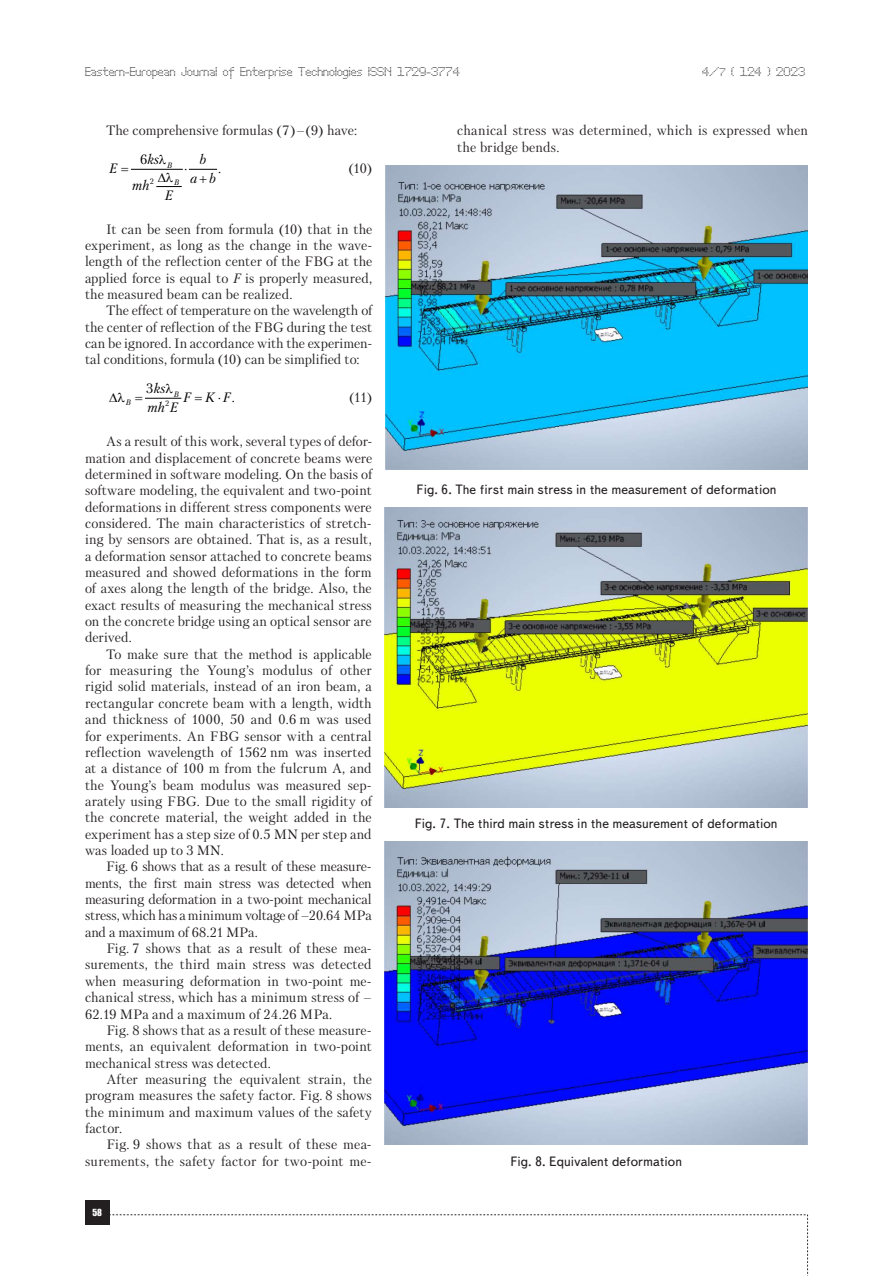
<style>
.page{position:relative;width:893px;height:1276px;background:#fff}
.page>*{position:absolute;margin:0;border:0;box-sizing:border-box;transform-origin:0 0}
.t1{font:13.5px/16.4px "Petersburg C";letter-spacing:.005em;color:#231f20;text-align:justify}
.t2{font:13.5px "Text Book C";color:#231f20}
.t3{font:italic 13.5px "Petersburg C";color:#000}
.t4{font:13.5px "Petersburg C";color:#000}
.t5{font:12px "Perfo";letter-spacing:.015em;color:#231f20}
.t6{font:9px "Impact";color:#fff}
.t7{font:italic 7.8px "Petersburg C";color:#000}
.t8{font:7.8px "Petersburg C";color:#000}
.s1{font-size:10.5px}
.s2{font-style:italic}
.s3{font-style:normal}
</style>
<div class="page">
<div style="left:85px;top:1200px;width:24px;height:24px;background:#231f20"></div>
<svg style="left:109px;top:1214px;width:699px;height:62px"></svg>
<hr style="left:131px;top:169px;width:51px;height:1px;background:#000">
<hr style="left:146px;top:398px;width:35px;height:1px;background:#000">
<img style="left:385px;top:166px;width:423px;height:303px">
<img style="left:385px;top:507px;width:423px;height:301px">
<img style="left:385px;top:841px;width:423px;height:303px">
<svg style="left:157px;top:168px;width:60px;height:19px"></svg>
<p class="t5" style="left:85px;top:65px;width:376px">Eastern-European Journal of Enterprise Technologies ISSN 1729-3774</p>
<p class="t5" style="left:702px;top:65px;width:104px">4/<span class="s1">7</span> ( 124 ) 2023</p>
<p class="t1" style="left:106px;top:122px;width:252px">The comprehensive formulas (7)<span class="s2">–</span>(9) have:</p>
<p class="t8" style="left:150px;top:176px;width:6px">2</p>
<p class="t3" style="left:140px;top:151px;width:20px"><span class="s3">6</span>ks</p>
<p class="t3" style="left:200px;top:151px;width:8px">b</p>
<p class="t7" style="left:167px;top:160px;width:7px">B</p>
<p class="t1" style="left:348px;top:160px;width:25px">(10)</p>
<p class="t3" style="left:109px;top:160px;width:9px">E</p>
<p class="t4" style="left:218px;top:160px;width:5px">.</p>
<p class="t3" style="left:190px;top:171px;width:27px">a b</p>
<p class="t3" style="left:132px;top:177px;width:19px">mh</p>
<p class="t7" style="left:174px;top:178px;width:7px">B</p>
<p class="t3" style="left:165px;top:188px;width:9px">E</p>
<p class="t1" style="left:85px;top:220px;width:289px;text-indent:21px">It can be seen from formula (10) that in the experiment, as long as the change in the wave&shy;length of the reflection center of the FBG at the applied force is equal to <span class="s2">F</span> is properly measured, the measured beam can be realized.</p>
<p class="t1" style="left:85px;top:302px;width:289px;text-indent:21px">The effect of temperature on the wavelength of the center of reflection of the FBG during the test can be ignored. In accordance with the experimen&shy;tal conditions, formula (10) can be simplified to:</p>
<p class="t8" style="left:165px;top:399px;width:6px">2</p>
<p class="t3" style="left:146px;top:380px;width:20px"><span class="s3">3</span>ks</p>
<p class="t7" style="left:174px;top:389px;width:7px">B</p>
<p class="t1" style="left:349px;top:388px;width:25px">(11)</p>
<p class="t1" style="left:85px;top:433px;width:289px;text-indent:21px">As a result of this work, several types of defor&shy;mation and displacement of concrete beams were determined in software modeling. On the basis of software modeling, the equivalent and two-point deformations in different stress components were considered. The main characteristics of stretch&shy;ing by sensors are obtained. That is, as a result, a deformation sensor attached to concrete beams measured and showed deformations in the form of axes along the length of the bridge. Also, the exact results of measuring the mechanical stress on the concrete bridge using an optical sensor are derived.</p>
<p class="t1" style="left:85px;top:646px;width:288px;text-indent:21px">To make sure that the method is applicable for measuring the Young’s modulus of other rigid solid materials, instead of an iron beam, a rectangular concrete beam with a length, width and thickness of 1000, 50 and 0.6 m was used for experiments. An FBG sensor with a central reflection wavelength of 1562 nm was inserted at a distance of 100 m from the fulcrum A, and the Young’s beam modulus was measured sep&shy;arately using FBG. Due to the small rigidity of the concrete material, the weight added in the experiment has a step size of 0.5 MN per step and was loaded up to 3 MN.</p>
<p class="t1" style="left:85px;top:858px;width:288px;text-indent:21px">Fig. 6 shows that as a result of these measure&shy;ments, the first main stress was detected when measuring deformation in a two-point mechanical stress, which has a minimum voltage of –20.64 MPa and a maximum of 68.21 MPa.</p>
<p class="t1" style="left:85px;top:940px;width:288px;text-indent:21px">Fig. 7 shows that as a result of these mea&shy;surements, the third main stress was detected when measuring deformation in two-point me&shy;chanical stress, which has a minimum stress of – 62.19 MPa and a maximum of 24.26 MPa.</p>
<p class="t1" style="left:85px;top:1022px;width:288px;text-indent:21px">Fig. 8 shows that as a result of these measure&shy;ments, an equivalent deformation in two-point mechanical stress was detected.</p>
<p class="t1" style="left:85px;top:1071px;width:288px;text-indent:21px">After measuring the equivalent strain, the program measures the safety factor. Fig. 8 shows the minimum and maximum values of the safety factor.</p>
<p class="t1" style="left:85px;top:1136px;width:288px;text-align:right">Fig. 9 shows that as a result of these mea&shy;surements, the safety factor for two-point me-</p>
<p class="t3" style="left:183px;top:389px;width:53px">F K F<span class="s3">.</span></p>
<p class="t7" style="left:126px;top:398px;width:7px">B</p>
<p class="t3" style="left:147px;top:400px;width:32px">mh E</p>
<p class="t6" style="left:92px;top:1205px;width:11px">58</p>
<p class="t1" style="left:457px;top:122px;width:352px">chanical stress was determined, which is expressed when the bridge bends.</p>
<p class="t2" style="left:417px;top:482px;width:361px">Fig. 6. The first main stress in the measurement of deformation</p>
<p class="t2" style="left:415px;top:816px;width:364px">Fig. 7. The third main stress in the measurement of deformation</p>
<p class="t2" style="left:510px;top:1153px;width:173px">Fig. 8. Equivalent deformation</p>
</div>
